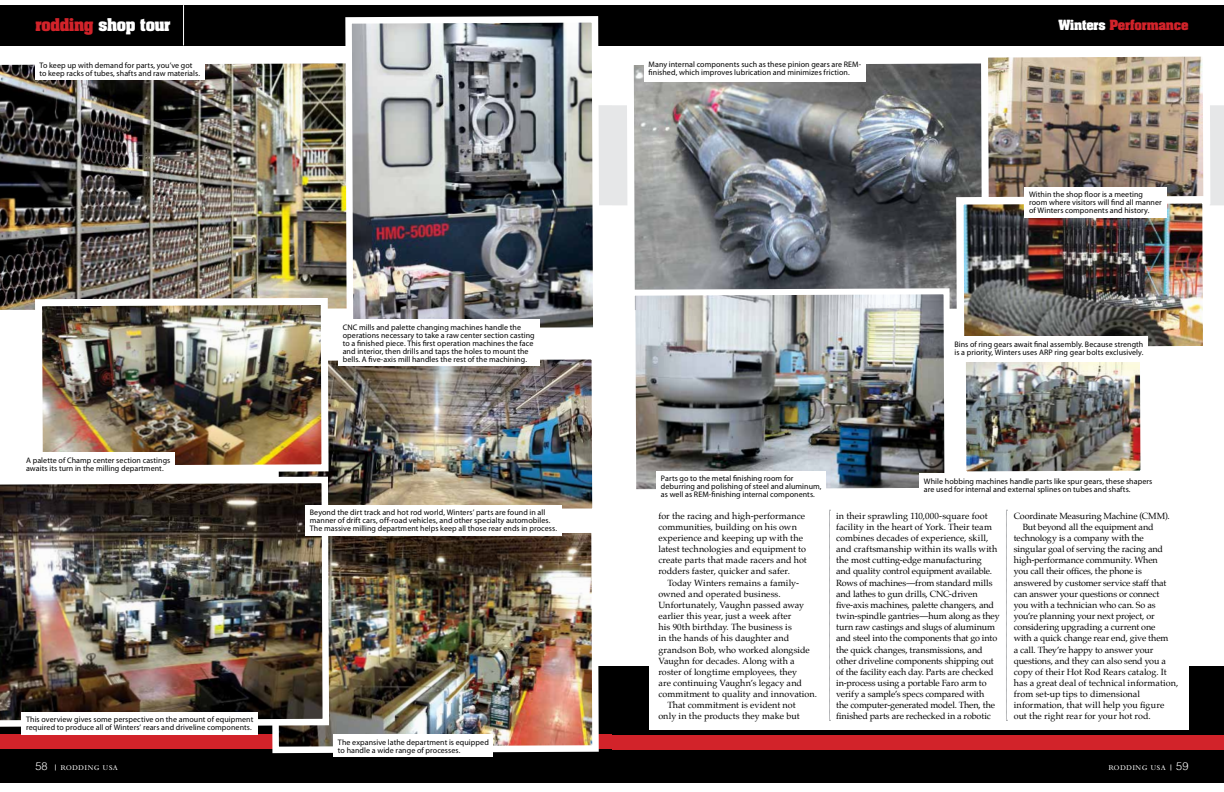
<style>
.page{position:relative;width:1224px;height:792px;background:#fff}
.page>*{position:absolute;margin:0;border:0;box-sizing:border-box;transform-origin:0 0}
.t1{font:700 15px "Aachen";letter-spacing:-.02em;color:#fff}
.t2{font:700 12px "Aachen";letter-spacing:-.02em;color:#d2232a}
.t3{font:9px/11.2px "Palatino";color:#000}
.t4{font:9px "Palatino";letter-spacing:-.02em;color:#000}
.t5{font:8px/8px "Myriad";letter-spacing:.01em;color:#000}
.t6{font:6.5px "Bamberg";letter-spacing:.13em;color:#fff}
.s1{color:#d2232a}
.s2{font-family:"Helvetica";font-weight:300;font-size:11px}
.s3{color:#fff}
</style>
<div class="page">
<div style="left:0;top:5px;width:612px;height:40px;background:#000"></div>
<div style="left:0;top:667px;width:612px;height:116px;background:#000"></div>
<hr style="left:183px;top:5px;width:1px;height:40px;background:#fff">
<div style="left:0;top:735px;width:612px;height:14px;background:#d2232a"></div>
<img style="left:0;top:63px;width:342px;height:247px">
<img style="left:342px;top:16px;width:261px;height:312px">
<img style="left:332px;top:359px;width:261px;height:150px">
<img style="left:268px;top:533px;width:334px;height:221px">
<img style="left:0;top:476px;width:332px;height:254px">
<div style="left:22px;top:712px;width:236px;height:23px;background:#fff"></div>
<div style="left:305px;top:505px;width:257px;height:31px;background:#fff"></div>
<div style="left:333px;top:734px;width:160px;height:23px;background:#fff"></div>
<img style="left:31px;top:294px;width:301px;height:182px">
<div style="left:22px;top:452px;width:153px;height:23px;background:#fff"></div>
<div style="left:338px;top:319px;width:202px;height:47px;background:#fff"></div>
<div style="left:35px;top:57px;width:170px;height:23px;background:#fff"></div>
<div style="left:612px;top:5px;width:612px;height:41px;background:#000"></div>
<div style="left:612px;top:667px;width:612px;height:116px;background:#000"></div>
<div style="left:612px;top:735px;width:612px;height:14px;background:#d2232a"></div>
<div style="left:612px;top:105px;width:612px;height:100px;background:#e6e7e8"></div>
<svg style="left:623px;top:63px;width:354px;height:222px;background:#797c81"></svg>
<img style="left:977px;top:56px;width:237px;height:136px">
<img style="left:634px;top:285px;width:318px;height:205px">
<img style="left:952px;top:192px;width:262px;height:155px">
<img style="left:966px;top:346px;width:186px;height:126px">
<div style="left:644px;top:56px;width:222px;height:26px;background:#fff"></div>
<div style="left:1025px;top:187px;width:142px;height:31px;background:#fff"></div>
<div style="left:649px;top:493px;width:539px;height:237px;background:#fff"></div>
<svg style="left:829px;top:510px;width:1px;height:211px"></svg>
<svg style="left:1006px;top:510px;width:1px;height:211px"></svg>
<div style="left:950px;top:337px;width:198px;height:25px;background:#fff"></div>
<div style="left:919px;top:473px;width:238px;height:26px;background:#fff"></div>
<div style="left:656px;top:471px;width:170px;height:31px;background:#fff"></div>
<h1 class="t1" style="left:35px;top:14px;width:137px"><span class="s1">rodding</span> shop tour</h1>
<p class="t5" style="left:40px;top:62px;width:162px">To keep up with demand for parts, you’ve got to keep racks of tubes, shafts and raw materials.</p>
<p class="t5" style="left:26px;top:456px;width:146px">A palette of Champ center section castings awaits its turn in the milling department.</p>
<p class="t5" style="left:343px;top:324px;width:193px">CNC mills and palette changing machines handle the operations necessary to take a raw center section casting to a finished piece. This first operation machines the face and interior, then drills and taps the holes to mount the bells. A five-axis mill handles the rest of the machining.</p>
<p class="t5" style="left:310px;top:509px;width:249px">Beyond the dirt track and hot rod world, Winters’ parts are found in all manner of drift cars, off-road vehicles, and other specialty automobiles.<br>The massive milling department helps keep all those rear ends in process.</p>
<p class="t5" style="left:26px;top:716px;width:229px">This overview gives some perspective on the amount of equipment required to produce all of Winters’ rears and driveline components.</p>
<p class="t6" style="left:35px;top:764px;width:84px"><span class="s2">58</span> <sup>|</sup> RODDING USA</p>
<p class="t5" style="left:338px;top:738px;width:152px">The expansive lathe department is equipped to handle a wide range of processes.</p>
<p class="t5" style="left:649px;top:61px;width:214px">Many internal components such as these pinion gears are REM&shy;finished, which improves lubrication and minimizes friction.</p>
<p class="t5" style="left:661px;top:475px;width:162px">Parts go to the metal finishing room for deburring and polishing of steel and aluminum, as well as REM-finishing internal components.</p>
<h2 class="t2" style="left:1058px;top:17px;width:132px"><span class="s3">Winters</span> Performance</h2>
<p class="t5" style="left:1029px;top:191px;width:134px">Within the shop floor is a meeting room where visitors will find all manner of Winters components and history.</p>
<p class="t5" style="left:954px;top:341px;width:190px">Bins of ring gears await final assembly. Because strength is a priority, Winters uses ARP ring gear bolts exclusively.</p>
<p class="t5" style="left:924px;top:478px;width:230px">While hobbing machines handle parts like spur gears, these shapers are used for internal and external splines on tubes and shafts.</p>
<p class="t3" style="left:658px;top:510px;width:150px">for the racing and high-performance communities, building on his own experience and keeping up with the latest technologies and equipment to create parts that made racers and hot rodders faster, quicker and safer.</p>
<p class="t3" style="left:667px;top:577px;width:133px">Today Winters remains a family-</p>
<p class="t3" style="left:658px;top:588px;width:124px">owned and operated business.</p>
<p class="t3" style="left:658px;top:599px;width:147px">Unfortunately, Vaughn passed away</p>
<p class="t3" style="left:658px;top:610px;width:134px">earlier this year, just a week after</p>
<p class="t3" style="left:658px;top:621px;width:135px">his 90th birthday. The business is</p>
<p class="t3" style="left:658px;top:633px;width:132px">in the hands of his daughter and</p>
<p class="t3" style="left:658px;top:644px;width:153px">grandson Bob, who worked alongside</p>
<p class="t3" style="left:658px;top:655px;width:138px">Vaughn for decades. Along with a</p>
<p class="t3" style="left:658px;top:666px;width:140px">roster of longtime employees, they</p>
<p class="t3" style="left:658px;top:677px;width:145px">are continuing Vaughn’s legacy and</p>
<p class="t3" style="left:658px;top:688px;width:160px">commitment to quality and innovation.</p>
<p class="t3" style="left:667px;top:700px;width:130px">That commitment is evident not</p>
<p class="t3" style="left:658px;top:711px;width:143px">only in the products they make but</p>
<p class="t3" style="left:836px;top:510px;width:165px">in their sprawling 110,000-square foot facility in the heart of York. Their team combines decades of experience, skill, and craftsmanship within its walls with the most cutting-edge manufacturing<br>and quality control equipment available.<br>Rows of machines—from standard mills and lathes to gun drills, CNC-driven five-axis machines, palette changers, and twin-spindle gantries—hum along as they turn raw castings and slugs of aluminum and steel into the components that go into the quick changes, transmissions, and other driveline components shipping out of the facility each day. Parts are checked in-process using a portable Faro arm to verify a sample’s specs compared with<br>the computer-generated model. Then, the finished parts are rechecked in a robotic</p>
<p class="t3" style="left:1014px;top:510px;width:157px">Coordinate Measuring Machine (CMM).</p>
<p class="t4" style="left:1023px;top:519px;width:132px">But beyond all the equipment and</p>
<p class="t3" style="left:1014px;top:532px;width:132px">technology is a company with the</p>
<p class="t3" style="left:1014px;top:543px;width:151px">singular goal of serving the racing and</p>
<p class="t3" style="left:1014px;top:555px;width:146px">high-performance community. When</p>
<p class="t3" style="left:1014px;top:566px;width:130px">you call their offices, the phone is</p>
<p class="t3" style="left:1014px;top:577px;width:154px">answered by customer service staff that</p>
<p class="t3" style="left:1014px;top:588px;width:147px">can answer your questions or connect</p>
<p class="t3" style="left:1014px;top:599px;width:143px">you with a technician who can. So as</p>
<p class="t3" style="left:1014px;top:610px;width:142px">you’re planning your next project, or</p>
<p class="t4" style="left:1014px;top:620px;width:143px">considering upgrading a current one</p>
<p class="t3" style="left:1014px;top:633px;width:156px">with a quick change rear end, give them</p>
<p class="t3" style="left:1014px;top:644px;width:141px">a call. They’re happy to answer your</p>
<p class="t3" style="left:1014px;top:655px;width:154px">questions, and they can also send you a</p>
<p class="t3" style="left:1014px;top:666px;width:154px">copy of their Hot Rod Rears catalog. It</p>
<p class="t3" style="left:1014px;top:677px;width:166px">has a great deal of technical information,</p>
<p class="t3" style="left:1014px;top:688px;width:128px">from set-up tips to dimensional</p>
<p class="t3" style="left:1014px;top:700px;width:152px">information, that will help you figure</p>
<p class="t3" style="left:1014px;top:711px;width:139px">out the right rear for your hot rod.</p>
<p class="t6" style="left:1109px;top:763px;width:81px">RODDING USA <sup>|</sup> <span class="s2">59</span></p>
</div>
